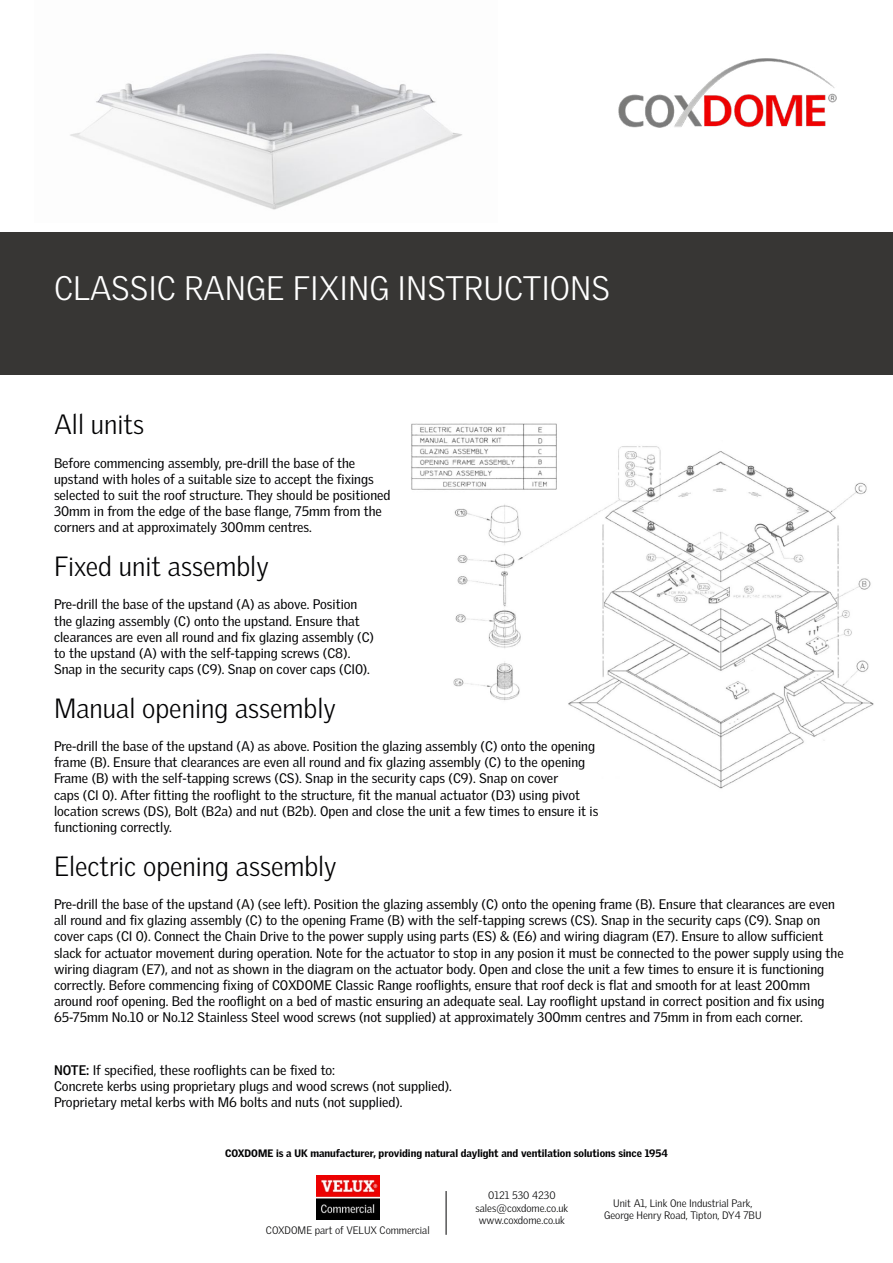
<style>
.page{position:relative;width:893px;height:1263px;background:#fff}
.page>*{position:absolute;margin:0;border:0;box-sizing:border-box;transform-origin:0 0}
.t1{font:300 33px "Velux Gothic";color:#fff}
.t2{font:300 27px "Velux Gothic";color:#020203}
.t3{font:13.5px/16.2px "Velux Gothic";color:#020203}
.t4{font:300 10.5px/12.6px "Velux Gothic";color:#020203;text-align:center}
.t5{font:900 10.5px "Velux Gothic";color:#020203}
.s1{font-weight:700}
</style>
<div class="page">
<div style="left:0;top:232px;width:893px;height:142px;background:#373634"></div>
<img style="left:618px;top:58px;width:219px;height:70px">
<img style="left:317px;top:1175px;width:62px;height:44px">
<hr style="left:446px;top:1191px;width:1px;height:44px;background:#020203">
<img style="left:411px;top:423px;width:463px;height:366px">
<img style="left:70px;top:53px;width:392px;height:157px">
<h1 class="t1" style="left:54px;top:269px;width:557px">CLASSIC RANGE FIXING INSTRUCTIONS</h1>
<h2 class="t2" style="left:54px;top:409px;width:92px">All units</h2>
<p class="t3" style="left:54px;top:454px;width:338px">Before commencing assembly, pre-drill the base of the upstand with holes of a suitable size to accept the fixings selected to suit the roof structure. They should be positioned 30mm in from the edge of the base flange, 75mm from the corners and at approximately 300mm centres.</p>
<h2 class="t2" style="left:54px;top:550px;width:216px">Fixed unit assembly</h2>
<p class="t3" style="left:54px;top:596px;width:322px">Pre-drill the base of the upstand (A) as above. Position the glazing assembly (C) onto the upstand. Ensure that clearances are even all round and fix glazing assembly (C) to the upstand (A) with the self-tapping screws (C8).<br>Snap in the security caps (C9). Snap on cover caps (CI0).</p>
<h2 class="t2" style="left:54px;top:692px;width:283px">Manual opening assembly</h2>
<p class="t3" style="left:54px;top:738px;width:546px">Pre-drill the base of the upstand (A) as above. Position the glazing assembly (C) onto the opening frame (B). Ensure that clearances are even all round and fix glazing assembly (C) to the opening Frame (B) with the self-tapping screws (CS). Snap in the security caps (C9). Snap on cover<br>caps (CI 0). After fitting the rooflight to the structure, fit the manual actuator (D3) using pivot location screws (DS), Bolt (B2a) and nut (B2b). Open and close the unit a few times to ensure it is functioning correctly.</p>
<h2 class="t2" style="left:54px;top:850px;width:284px">Electric opening assembly</h2>
<p class="t3" style="left:54px;top:896px;width:791px">Pre-drill the base of the upstand (A) (see left). Position the glazing assembly (C) onto the opening frame (B). Ensure that clearances are even all round and fix glazing assembly (C) to the opening Frame (B) with the self-tapping screws (CS). Snap in the security caps (C9). Snap on cover caps (CI 0). Connect the Chain Drive to the power supply using parts (ES) &amp; (E6) and wiring diagram (E7). Ensure to allow sufficient slack for actuator movement during operation. Note for the actuator to stop in any posion it must be connected to the power supply using the wiring diagram (E7), and not as shown in the diagram on the actuator body. Open and close the unit a few times to ensure it is functioning correctly. Before commencing fixing of COXDOME Classic Range rooflights, ensure that roof deck is flat and smooth for at least 200mm around roof opening. Bed the rooflight on a bed of mastic ensuring an adequate seal. Lay rooflight upstand in correct position and fix using 65-75mm No.10 or No.12 Stainless Steel wood screws (not supplied) at approximately 300mm centres and 75mm in from each corner.</p>
<p class="t3" style="left:54px;top:1061px;width:399px"><span class="s1">NOTE:</span> If specified, these rooflights can be fixed to:<br>Concrete kerbs using proprietary plugs and wood screws (not supplied).<br>Proprietary metal kerbs with M6 bolts and nuts (not supplied).</p>
<p class="t5" style="left:225px;top:1147px;width:444px">COXDOME is a UK manufacturer, providing natural daylight and ventilation solutions since 1954</p>
<p class="t4" style="left:475px;top:1189px;width:94px">0121 530 4230 sales@coxdome.co.uk www.coxdome.co.uk</p>
<p class="t4" style="left:604px;top:1196px;width:159px">Unit A1, Link One Industrial Park,<br>George Henry Road, Tipton, DY4 7BU</p>
<p class="t4" style="left:266px;top:1223px;width:165px">COXDOME part of VELUX Commercial</p>
</div>
